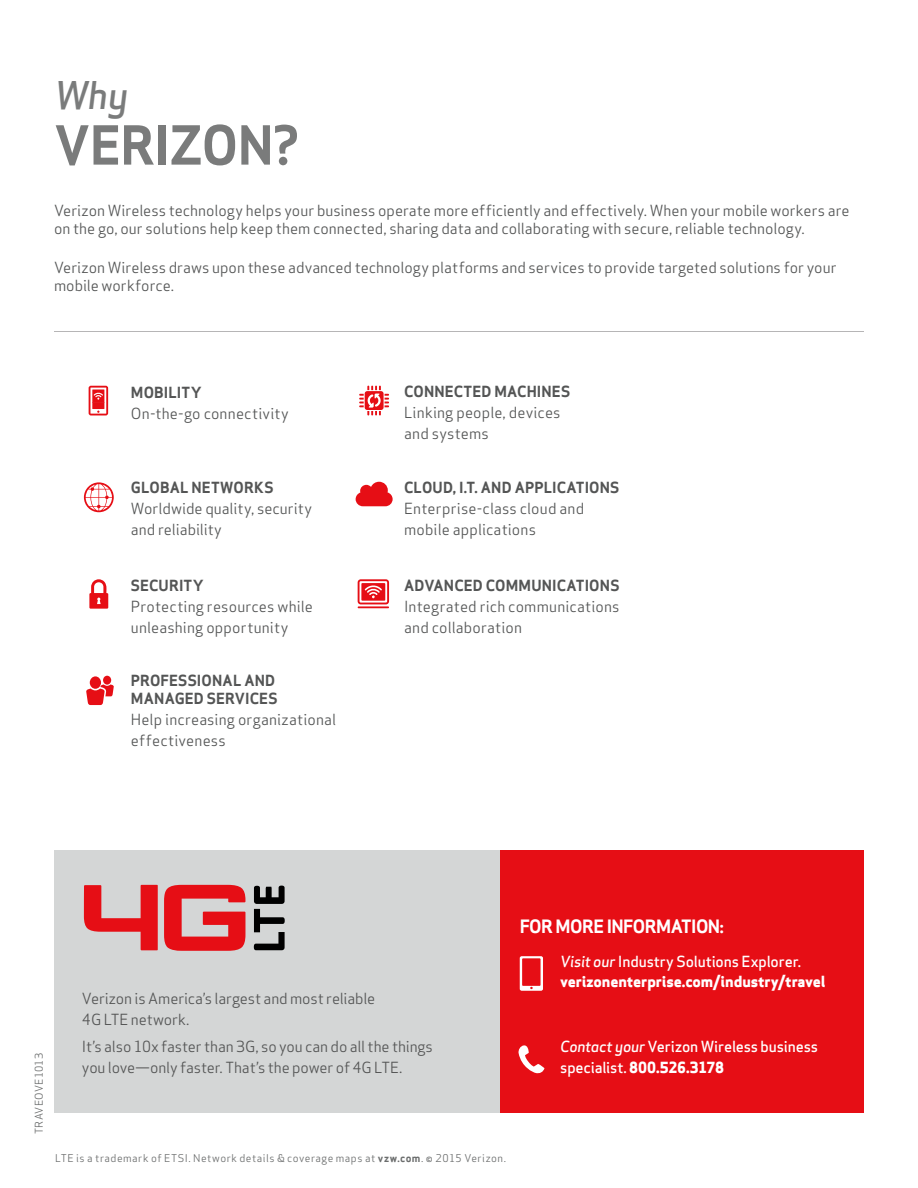
<style>
.page{position:relative;width:918px;height:1188px;background:#fff}
.page>*{position:absolute;margin:0;border:0;box-sizing:border-box;transform-origin:0 0}
.t1{font:700 52.5px "Apex Sans";letter-spacing:-.01em;color:#6b6d6d}
.t2{font:italic 500 37.5px "Apex Sans";color:#6b6d6d}
.t3{font:700 18px "Apex Sans";letter-spacing:-.03em;color:#fff}
._13_Body_Text_10{font:15px/21px "Apex Sans";color:#545555}
._13_Solutions_Text{font:15px/21px "Apex Sans";letter-spacing:.01em;color:#545555}
._13_Solutions_Headli{font:700 15px/18px "Apex Sans";letter-spacing:.01em;color:#545555}
.t4{font:500 15px/21px "Apex Sans";letter-spacing:-.01em;color:#fff}
.t5{font:800 15px "Apex Sans";letter-spacing:-.01em;color:#fff}
._13_Body_Legal{font:10.5px "Apex Sans";letter-spacing:.045em;color:#6b6d6d}
._13_Code{font:10.5px "Apex Sans";letter-spacing:.01em;color:#6b6d6d}
.s1{font-weight:700}
.s2{font-style:italic}
.s3{font-weight:800}
</style>
<div class="page">
<hr style="left:54px;top:331px;width:810px;height:1px;background:#b6b5b6">
<svg style="left:359px;top:386px;width:30px;height:29px"></svg>
<svg style="left:89px;top:579px;width:19px;height:30px"></svg>
<div style="left:500px;top:850px;width:364px;height:263px;background:#e60e15"></div>
<div style="left:54px;top:850px;width:446px;height:263px;background:#d4d6d6"></div>
<svg style="left:254px;top:886px;width:31px;height:64px"></svg>
<svg style="left:164px;top:885px;width:81px;height:66px"></svg>
<svg style="left:84px;top:885px;width:74px;height:65px"></svg>
<svg style="left:84px;top:482px;width:30px;height:30px"></svg>
<svg style="left:89px;top:386px;width:19px;height:29px"></svg>
<div style="left:90px;top:676px;width:11px;height:13px;background:#e60e15;border-radius:50%"></div>
<div style="left:103px;top:676px;width:8px;height:9px;background:#e60e15;border-radius:50%"></div>
<svg style="left:86px;top:684px;width:28px;height:21px"></svg>
<svg style="left:356px;top:482px;width:37px;height:24px"></svg>
<svg style="left:358px;top:579px;width:31px;height:25px"></svg>
<hr style="left:358px;top:606px;width:31px;height:2px;background:#e60e15">
<svg style="left:518px;top:1045px;width:27px;height:29px"></svg>
<svg style="left:520px;top:956px;width:23px;height:35px"></svg>
<h2 class="t2" style="left:54px;top:62px;width:75px">Why</h2>
<h1 class="t1" style="left:54px;top:111px;width:247px">VERIZON?</h1>
<p class="_13_Body_Text_10" style="left:54px;top:200px;width:797px;line-height:18px">Verizon Wireless technology helps your business operate more efficiently and effectively. When your mobile workers are on the go, our solutions help keep them connected, sharing data and collaborating with secure, reliable technology.</p>
<p class="_13_Body_Text_10" style="left:54px;top:257px;width:784px;line-height:18px">Verizon Wireless draws upon these advanced technology platforms and services to provide targeted solutions for your mobile workforce.</p>
<p class="_13_Solutions_Headli" style="left:131px;top:384px;width:72px">MOBILITY</p>
<p class="_13_Solutions_Text" style="left:131px;top:402px;width:159px">On-the-go connectivity</p>
<p class="_13_Solutions_Headli" style="left:131px;top:478px;width:144px">GLOBAL NETWORKS</p>
<p class="_13_Body_Text_10" style="left:131px;top:497px;width:183px">Worldwide quality, security and reliability</p>
<p class="_13_Solutions_Headli" style="left:131px;top:576px;width:74px">SECURITY</p>
<p class="_13_Solutions_Text" style="left:131px;top:594px;width:184px">Protecting resources while unleashing opportunity</p>
<p class="_13_Solutions_Headli" style="left:131px;top:672px;width:148px">PROFESSIONAL AND<br>MANAGED SERVICES</p>
<p class="_13_Solutions_Text" style="left:131px;top:708px;width:207px">Help increasing organizational effectiveness</p>
<p class="_13_Solutions_Headli" style="left:404px;top:382px;width:168px">CONNECTED MACHINES</p>
<p class="_13_Solutions_Text" style="left:404px;top:400px;width:158px">Linking people, devices and systems</p>
<p class="_13_Solutions_Headli" style="left:404px;top:478px;width:217px">CLOUD, I.T. AND APPLICATIONS</p>
<p class="_13_Solutions_Text" style="left:404px;top:497px;width:182px">Enterprise-class cloud and mobile applications</p>
<p class="_13_Solutions_Headli" style="left:404px;top:576px;width:217px">ADVANCED COMMUNICATIONS</p>
<p class="_13_Solutions_Text" style="left:404px;top:594px;width:217px">Integrated rich communications and collaboration</p>
<p class="_13_Code" style="left:30px;top:1134px;width:82px;rotate:-90deg">TRAVEOVE1013</p>
<p class="_13_Body_Text_10" style="left:82px;top:986px;width:295px">Verizon is America’s largest and most reliable<br>4G LTE network.</p>
<p class="_13_Body_Text_10" style="left:82px;top:1035px;width:353px">It’s also 10x faster than 3G, so you can do all the things you love—only faster. That’s the power of 4G LTE.</p>
<p class="_13_Body_Legal" style="left:55px;top:1150px;width:452px">LTE is a trademark of ETSI. Network details &amp; coverage maps at <span class="s1">vzw.com</span>. © 2015 Verizon.</p>
<p class="t3" style="left:520px;top:915px;width:206px">FOR MORE INFORMATION:</p>
<p class="t4" style="left:560px;top:950px;width:242px"><span class="s2">Visit our</span> Industry Solutions Explorer.</p>
<p class="t5" style="left:560px;top:972px;width:267px">verizonenterprise.com/industry/travel</p>
<p class="t4" style="left:560px;top:1034px;width:259px"><span class="s2">Contact your</span> Verizon Wireless business specialist. <span class="s3">800.526.3178</span></p>
</div>
